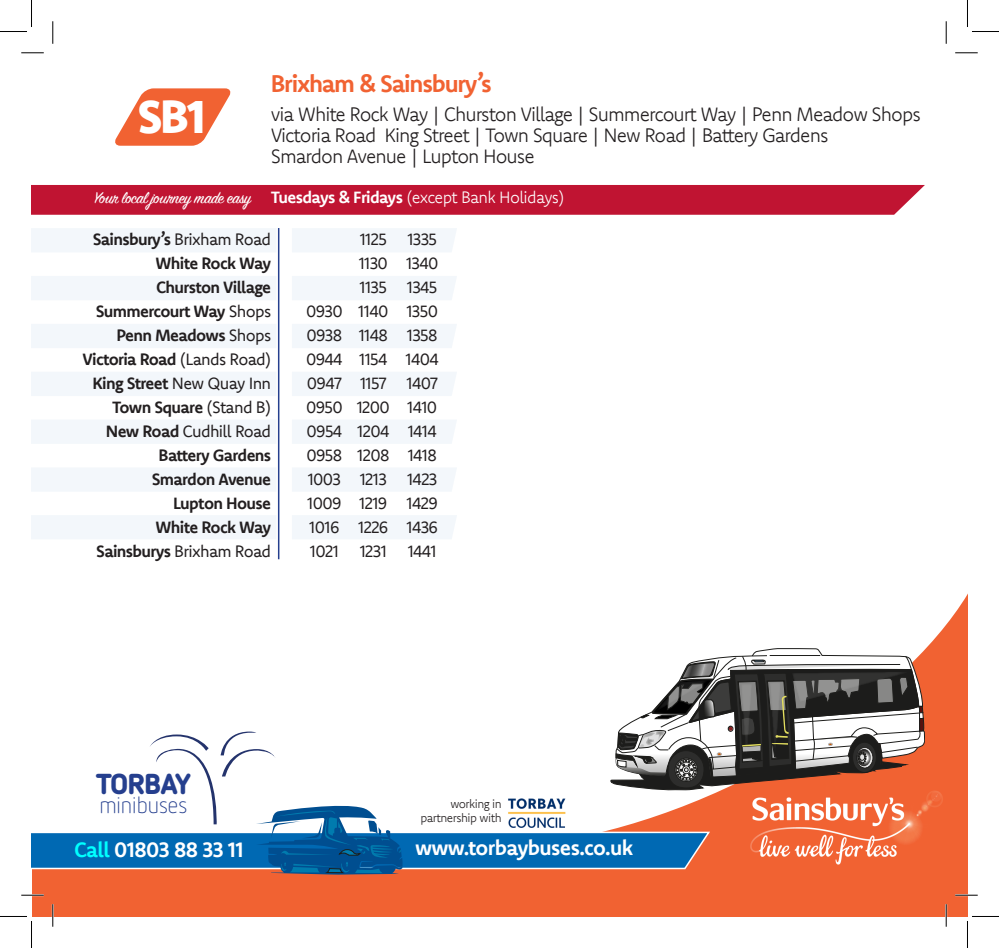
<style>
.page{position:relative;width:999px;height:948px;background:#fff}
.page>*{position:absolute;margin:0;border:0;box-sizing:border-box;transform-origin:0 0}
.t1{font:800 46.5px "Komet";color:#fff}
.t2{font:900 28.8px "Netto Pro";letter-spacing:-.03em;color:#253f8e}
.t3{font:700 24px "Komet";letter-spacing:-.05em;color:#f16232}
.t4{font:300 23.4px "Netto Pro";letter-spacing:-.03em;color:#253f8e}
.t5{font:700 21px "Komet";letter-spacing:-.03em;color:#fff}
.t6{font:300 19.5px "Komet";letter-spacing:-.05em;color:#231f20}
.t7{font:18px "Sign Painter House Script";letter-spacing:-.02em;color:#fff}
.t8{font:700 16.5px "Komet";letter-spacing:-.04em;color:#231f20}
.t9{font:16.5px "Komet";letter-spacing:-.04em;color:#231f20}
.t10{font:300 16.5px "Komet";letter-spacing:-.04em;color:#fff}
.t11{font:300 12px "Komet";letter-spacing:-.04em;color:#231f20}
.s1{font-weight:700}
.s2{font-weight:400}
.s3{color:#0ff}
</style>
<div class="page">
<div style="left:32px;top:516px;width:935px;height:400px;background:#f16232"></div>
<div style="left:32px;top:506px;width:541px;height:350px;background:#fff"></div>
<svg style="left:573px;top:516px;width:394px;height:229px;background:#fdf0ec"></svg>
<img style="left:923px;top:791px;width:20px;height:21px">
<svg style="left:616px;top:648px;width:308px;height:98px;background:#f5f0ef"></svg>
<svg style="left:32px;top:655px;width:891px;height:219px"></svg>
<div style="left:32px;top:185px;width:892px;height:30px;background:#c01432"></div>
<svg style="left:115px;top:88px;width:116px;height:58px"></svg>
<div style="left:32px;top:372px;width:244px;height:24px;background:#f3f7fb"></div>
<div style="left:32px;top:420px;width:244px;height:24px;background:#f3f7fb"></div>
<div style="left:32px;top:228px;width:244px;height:24px;background:#f3f7fb"></div>
<div style="left:292px;top:468px;width:165px;height:23px;background:#f3f7fb"></div>
<div style="left:292px;top:515px;width:165px;height:24px;background:#f3f7fb"></div>
<div style="left:32px;top:276px;width:244px;height:24px;background:#f3f7fb"></div>
<div style="left:292px;top:420px;width:165px;height:24px;background:#f3f7fb"></div>
<div style="left:32px;top:324px;width:244px;height:24px;background:#f3f7fb"></div>
<div style="left:292px;top:372px;width:165px;height:24px;background:#f3f7fb"></div>
<div style="left:292px;top:324px;width:165px;height:24px;background:#f3f7fb"></div>
<div style="left:292px;top:276px;width:165px;height:24px;background:#f3f7fb"></div>
<div style="left:32px;top:468px;width:244px;height:23px;background:#f3f7fb"></div>
<div style="left:32px;top:515px;width:244px;height:24px;background:#f3f7fb"></div>
<div style="left:292px;top:228px;width:165px;height:24px;background:#f3f7fb"></div>
<hr style="left:278px;top:228px;width:1px;height:331px;background:#253f8e">
<hr style="left:21px;top:894px;width:23px;height:2px;background:#fff">
<hr style="left:955px;top:894px;width:22px;height:2px;background:#fff">
<hr style="left:52px;top:904px;width:2px;height:22px;background:#fff">
<hr style="left:945px;top:904px;width:2px;height:22px;background:#fff">
<svg style="left:21px;top:53px;width:23px;height:1px"></svg>
<svg style="left:955px;top:53px;width:22px;height:1px"></svg>
<svg style="left:21px;top:894px;width:23px;height:1px"></svg>
<svg style="left:955px;top:894px;width:22px;height:1px"></svg>
<svg style="left:53px;top:21px;width:1px;height:23px"></svg>
<svg style="left:53px;top:904px;width:1px;height:22px"></svg>
<svg style="left:945px;top:21px;width:1px;height:23px"></svg>
<svg style="left:945px;top:904px;width:1px;height:22px"></svg>
<svg style="left:0;top:0;width:32px;height:32px"></svg>
<svg style="left:0;top:916px;width:32px;height:31px"></svg>
<svg style="left:967px;top:0;width:31px;height:32px"></svg>
<svg style="left:967px;top:916px;width:31px;height:31px"></svg>
<p class="t3" style="left:271px;top:68px;width:222px">Brixham &amp; Sainsbury’s</p>
<p class="t6" style="left:271px;top:101px;width:651px">via White Rock Way | Churston Village | Summercourt Way | Penn Meadow Shops</p>
<p class="t6" style="left:271px;top:122px;width:559px">Victoria Road King Street | Town Square | New Road | Battery Gardens</p>
<p class="t6" style="left:271px;top:143px;width:265px">Smardon Avenue | Lupton House</p>
<p class="t10" style="left:271px;top:187px;width:295px"><span class="s1">Tuesdays &amp; Fridays</span> (except Bank Holidays)</p>
<p class="t1" style="left:137px;top:86px;width:70px">SB1</p>
<p class="t7" style="left:94px;top:187px;width:158px">Your local journey made easy</p>
<p class="t8" style="left:93px;top:228px;width:180px">Sainsbury’s <span class="s2">Brixham Road</span></p>
<p class="t8" style="left:156px;top:252px;width:117px">White Rock Way</p>
<p class="t8" style="left:156px;top:276px;width:116px">Churston Village</p>
<p class="t8" style="left:96px;top:300px;width:177px">Summercourt Way <span class="s2">Shops</span></p>
<p class="t8" style="left:116px;top:324px;width:156px">Penn Meadows <span class="s2">Shops</span></p>
<p class="t8" style="left:82px;top:348px;width:190px">Victoria Road <span class="s2">(Lands Road)</span></p>
<p class="t8" style="left:93px;top:372px;width:180px">King Street <span class="s2">New Quay Inn</span></p>
<p class="t8" style="left:112px;top:396px;width:160px">Town Square <span class="s2">(Stand B)</span></p>
<p class="t9" style="left:106px;top:420px;width:167px"><span class="s1">New Road</span> Cudhill Road</p>
<p class="t8" style="left:159px;top:444px;width:114px">Battery Gardens</p>
<p class="t8" style="left:152px;top:468px;width:121px">Smardon Avenue</p>
<p class="t8" style="left:173px;top:492px;width:100px">Lupton House</p>
<p class="t8" style="left:156px;top:516px;width:117px">White Rock Way</p>
<p class="t9" style="left:96px;top:540px;width:176px"><span class="s1">Sainsburys</span> Brixham Road</p>
<p class="t9" style="left:360px;top:228px;width:29px">1125</p>
<p class="t9" style="left:358px;top:252px;width:31px">1130</p>
<p class="t9" style="left:359px;top:276px;width:29px">1135</p>
<p class="t9" style="left:358px;top:300px;width:32px">1140</p>
<p class="t9" style="left:359px;top:324px;width:31px">1148</p>
<p class="t9" style="left:359px;top:348px;width:30px">1154</p>
<p class="t9" style="left:360px;top:372px;width:28px">1157</p>
<p class="t9" style="left:357px;top:396px;width:35px">1200</p>
<p class="t9" style="left:357px;top:420px;width:34px">1204</p>
<p class="t9" style="left:357px;top:444px;width:34px">1208</p>
<p class="t9" style="left:360px;top:468px;width:29px">1213</p>
<p class="t9" style="left:359px;top:492px;width:30px">1219</p>
<p class="t9" style="left:358px;top:516px;width:32px">1226</p>
<p class="t9" style="left:360px;top:540px;width:29px">1231</p>
<p class="t9" style="left:407px;top:228px;width:31px">1335</p>
<p class="t9" style="left:406px;top:252px;width:34px">1340</p>
<p class="t9" style="left:407px;top:276px;width:32px">1345</p>
<p class="t9" style="left:406px;top:300px;width:33px">1350</p>
<p class="t9" style="left:407px;top:324px;width:32px">1358</p>
<p class="t9" style="left:405px;top:348px;width:35px">1404</p>
<p class="t9" style="left:406px;top:372px;width:33px">1407</p>
<p class="t9" style="left:407px;top:396px;width:32px">1410</p>
<p class="t9" style="left:408px;top:420px;width:31px">1414</p>
<p class="t9" style="left:407px;top:444px;width:31px">1418</p>
<p class="t9" style="left:407px;top:468px;width:32px">1423</p>
<p class="t9" style="left:406px;top:492px;width:33px">1429</p>
<p class="t9" style="left:406px;top:516px;width:33px">1436</p>
<p class="t9" style="left:408px;top:540px;width:31px">1441</p>
<p class="t9" style="left:306px;top:300px;width:38px">0930</p>
<p class="t9" style="left:306px;top:324px;width:37px">0938</p>
<p class="t9" style="left:306px;top:348px;width:38px">0944</p>
<p class="t9" style="left:307px;top:372px;width:36px">0947</p>
<p class="t9" style="left:306px;top:396px;width:38px">0950</p>
<p class="t9" style="left:306px;top:420px;width:37px">0954</p>
<p class="t9" style="left:306px;top:444px;width:37px">0958</p>
<p class="t9" style="left:308px;top:468px;width:35px">1003</p>
<p class="t9" style="left:307px;top:492px;width:36px">1009</p>
<p class="t9" style="left:309px;top:516px;width:32px">1016</p>
<p class="t9" style="left:310px;top:540px;width:30px">1021</p>
<p class="t2" style="left:96px;top:763px;width:97px">TORBAY</p>
<p class="t4" style="left:99px;top:790px;width:90px">minibuses</p>
<p class="t11" style="left:450px;top:796px;width:53px">working in</p>
<p class="t11" style="left:420px;top:809px;width:83px">partnership with</p>
<p class="t5" style="left:74px;top:835px;width:171px"><span class="s3">Call</span> 01803 88 33 11</p>
<p class="t5" style="left:415px;top:834px;width:220px">www.torbaybuses.co.uk</p>
</div>
